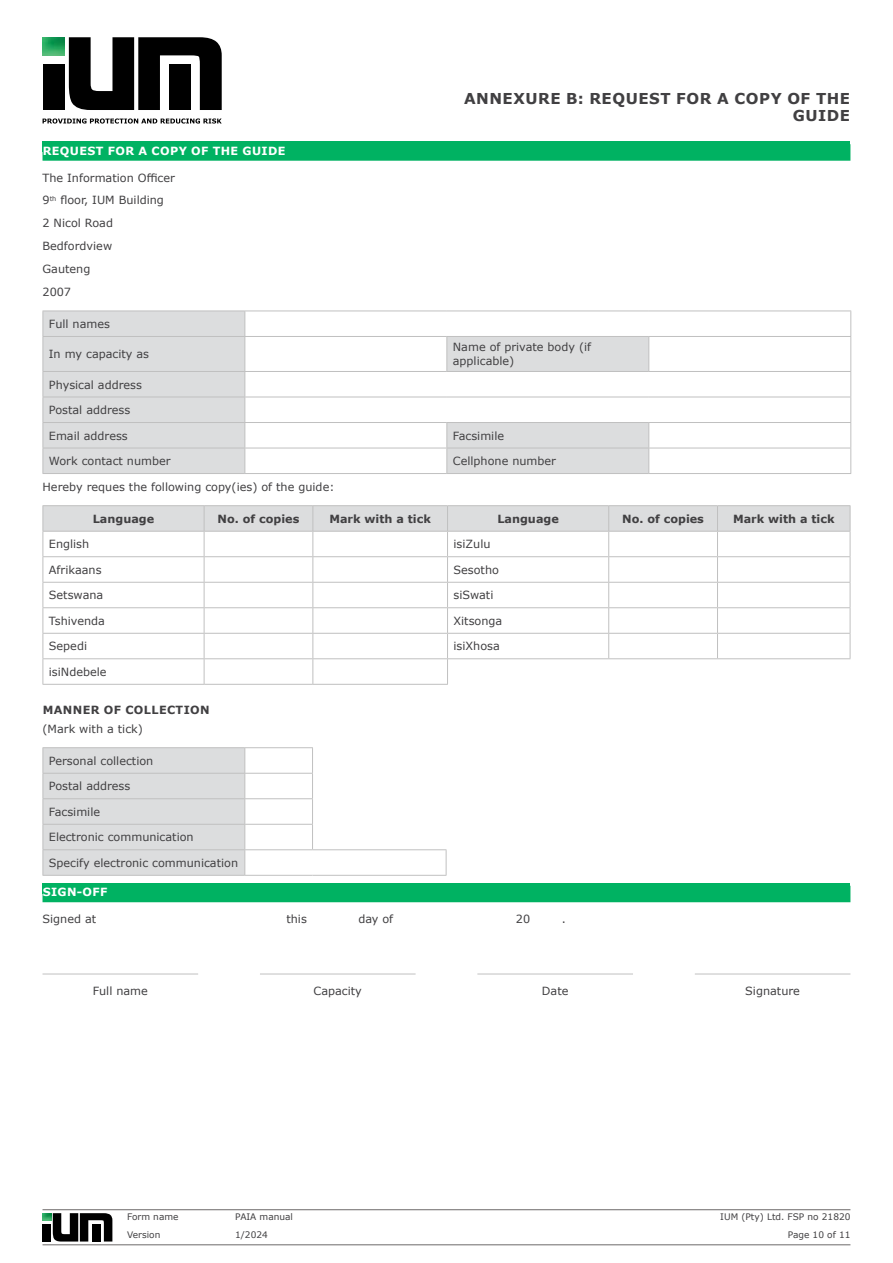
<style>
.page{position:relative;width:893px;height:1263px;background:#fff}
.page>*{position:absolute;margin:0;border:0;box-sizing:border-box;transform-origin:0 0}
.t1{font:700 15px/16.5px "Verdana";letter-spacing:.035em;color:#414042;text-align:right}
.t2{font:11.25px/23px "Verdana";color:#414042}
.t3{font:700 11.25px "Verdana";color:#414042}
.t4{font:700 11.25px "Verdana";letter-spacing:.035em;color:#fff}
.t5{font:700 11.25px "Verdana";letter-spacing:.035em;color:#414042}
.t6{font:9px "Verdana";color:#414042}
</style>
<div class="page">
<hr style="left:43px;top:1209px;width:807px;height:1px;background:#6c6969">
<hr style="left:43px;top:1244px;width:807px;height:1px;background:#6c6969">
<svg style="left:43px;top:1213px;width:69px;height:28px"></svg>
<svg style="left:69px;top:37px;width:153px;height:73px"></svg>
<div style="left:43px;top:65px;width:22px;height:45px;background:#000"></div>
<img style="left:43px;top:37px;width:21px;height:18px">
<svg style="left:43px;top:118px;width:179px;height:6px"></svg>
<div style="left:43px;top:142px;width:807px;height:10px;background:#00b262"></div>
<div style="left:43px;top:144px;width:807px;height:17px;background:#00b262"></div>
<div style="left:43px;top:883px;width:807px;height:11px;background:#00b262"></div>
<div style="left:43px;top:886px;width:807px;height:16px;background:#00b262"></div>
<svg style="left:44px;top:312px;width:605px;height:161px;fill:#dcddde"></svg>
<hr style="left:43px;top:311px;width:202px;height:1px;background:#c0c0c0">
<svg style="left:43px;top:311px;width:1px;height:25px"></svg>
<hr style="left:245px;top:311px;width:202px;height:1px;background:#c0c0c0">
<svg style="left:244px;top:312px;width:1px;height:24px"></svg>
<hr style="left:447px;top:311px;width:202px;height:1px;background:#c0c0c0">
<hr style="left:649px;top:311px;width:202px;height:1px;background:#c0c0c0">
<svg style="left:850px;top:311px;width:1px;height:25px"></svg>
<hr style="left:43px;top:336px;width:202px;height:1px;background:#c0c0c0">
<hr style="left:43px;top:337px;width:1px;height:34px;background:#c0c0c0">
<hr style="left:245px;top:336px;width:202px;height:1px;background:#c0c0c0">
<hr style="left:244px;top:337px;width:1px;height:34px;background:#c0c0c0">
<hr style="left:43px;top:371px;width:202px;height:1px;background:#c0c0c0">
<hr style="left:245px;top:371px;width:202px;height:1px;background:#c0c0c0">
<hr style="left:447px;top:371px;width:202px;height:1px;background:#c0c0c0">
<hr style="left:649px;top:371px;width:202px;height:1px;background:#c0c0c0">
<hr style="left:43px;top:397px;width:202px;height:1px;background:#c0c0c0">
<hr style="left:245px;top:397px;width:202px;height:1px;background:#c0c0c0">
<hr style="left:447px;top:397px;width:202px;height:1px;background:#c0c0c0">
<hr style="left:649px;top:397px;width:202px;height:1px;background:#c0c0c0">
<hr style="left:43px;top:422px;width:202px;height:1px;background:#c0c0c0">
<hr style="left:245px;top:422px;width:202px;height:1px;background:#c0c0c0">
<hr style="left:447px;top:422px;width:202px;height:1px;background:#c0c0c0">
<hr style="left:649px;top:422px;width:202px;height:1px;background:#c0c0c0">
<hr style="left:43px;top:448px;width:202px;height:1px;background:#c0c0c0">
<svg style="left:43px;top:372px;width:1px;height:101px"></svg>
<hr style="left:245px;top:448px;width:202px;height:1px;background:#c0c0c0">
<svg style="left:244px;top:372px;width:1px;height:101px"></svg>
<hr style="left:447px;top:448px;width:202px;height:1px;background:#c0c0c0">
<svg style="left:446px;top:423px;width:1px;height:50px"></svg>
<hr style="left:649px;top:448px;width:202px;height:1px;background:#c0c0c0">
<svg style="left:648px;top:423px;width:1px;height:50px"></svg>
<svg style="left:850px;top:372px;width:1px;height:101px"></svg>
<hr style="left:43px;top:473px;width:202px;height:1px;background:#c0c0c0">
<hr style="left:245px;top:473px;width:202px;height:1px;background:#c0c0c0">
<hr style="left:447px;top:473px;width:202px;height:1px;background:#c0c0c0">
<hr style="left:649px;top:473px;width:202px;height:1px;background:#c0c0c0">
<hr style="left:447px;top:336px;width:202px;height:1px;background:#c0c0c0">
<hr style="left:446px;top:337px;width:1px;height:34px;background:#c0c0c0">
<hr style="left:649px;top:336px;width:202px;height:1px;background:#c0c0c0">
<hr style="left:648px;top:337px;width:1px;height:34px;background:#c0c0c0">
<hr style="left:850px;top:337px;width:1px;height:34px;background:#c0c0c0">
<hr style="left:43px;top:505px;width:161px;height:1px;background:#c0c0c0">
<hr style="left:204px;top:505px;width:109px;height:1px;background:#c0c0c0">
<hr style="left:313px;top:505px;width:134px;height:1px;background:#c0c0c0">
<hr style="left:447px;top:505px;width:162px;height:1px;background:#c0c0c0">
<hr style="left:609px;top:505px;width:108px;height:1px;background:#c0c0c0">
<hr style="left:717px;top:505px;width:133px;height:1px;background:#c0c0c0">
<svg style="left:43px;top:506px;width:808px;height:178px"></svg>
<hr style="left:609px;top:658px;width:108px;height:1px;background:#c0c0c0">
<hr style="left:717px;top:658px;width:133px;height:1px;background:#c0c0c0">
<hr style="left:43px;top:684px;width:161px;height:1px;background:#c0c0c0">
<hr style="left:204px;top:684px;width:109px;height:1px;background:#c0c0c0">
<hr style="left:313px;top:684px;width:135px;height:1px;background:#c0c0c0">
<hr style="left:43px;top:747px;width:202px;height:1px;background:#c0c0c0">
<hr style="left:245px;top:747px;width:68px;height:1px;background:#c0c0c0">
<hr style="left:245px;top:773px;width:68px;height:1px;background:#c0c0c0">
<hr style="left:245px;top:798px;width:68px;height:1px;background:#c0c0c0">
<hr style="left:245px;top:824px;width:68px;height:1px;background:#c0c0c0">
<svg style="left:312px;top:748px;width:1px;height:101px"></svg>
<hr style="left:245px;top:849px;width:68px;height:1px;background:#c0c0c0">
<div style="left:43px;top:748px;width:202px;height:127px;background:#dcddde"></div>
<hr style="left:313px;top:849px;width:133px;height:1px;background:#c0c0c0">
<svg style="left:446px;top:850px;width:1px;height:25px"></svg>
<hr style="left:43px;top:875px;width:202px;height:1px;background:#c0c0c0">
<hr style="left:245px;top:875px;width:68px;height:1px;background:#c0c0c0">
<hr style="left:313px;top:875px;width:133px;height:1px;background:#c0c0c0">
<hr style="left:43px;top:974px;width:155px;height:1px;background:#c0c0c0">
<hr style="left:260px;top:974px;width:156px;height:1px;background:#c0c0c0">
<hr style="left:477px;top:974px;width:156px;height:1px;background:#c0c0c0">
<hr style="left:695px;top:974px;width:155px;height:1px;background:#c0c0c0">
<h1 class="t1" style="left:464px;top:90px;width:388px">ANNEXURE B: REQUEST FOR A COPY OF THE<br>GUIDE</h1>
<p class="t4" style="left:43px;top:143px;width:244px">REQUEST FOR A COPY OF THE GUIDE</p>
<p class="t2" style="left:43px;top:166px;width:134px">The Information Officer<br>9<sup>th</sup> floor, IUM Building<br>2 Nicol Road<br>Bedfordview<br>Gauteng<br>2007</p>
<p class="t2" style="left:49px;top:312px;width:63px">Full names</p>
<p class="t2" style="left:49px;top:343px;width:102px">In my capacity as</p>
<p class="t2" style="left:453px;top:340px;width:140px;line-height:14.4px">Name of private body (if applicable)</p>
<p class="t2" style="left:49px;top:373px;width:95px">Physical address</p>
<p class="t2" style="left:49px;top:398px;width:83px">Postal address</p>
<p class="t2" style="left:49px;top:424px;width:80px">Email address</p>
<p class="t2" style="left:453px;top:424px;width:53px">Facsimile</p>
<p class="t2" style="left:49px;top:449px;width:123px">Work contact number</p>
<p class="t2" style="left:453px;top:449px;width:105px">Cellphone number</p>
<p class="t2" style="left:43px;top:475px;width:293px">Hereby reques the following copy(ies) of the guide:</p>
<p class="t3" style="left:93px;top:511px;width:63px">Language</p>
<p class="t3" style="left:218px;top:511px;width:83px">No. of copies</p>
<p class="t3" style="left:329px;top:511px;width:103px">Mark with a tick</p>
<p class="t3" style="left:497px;top:511px;width:63px">Language</p>
<p class="t3" style="left:622px;top:511px;width:83px">No. of copies</p>
<p class="t3" style="left:733px;top:511px;width:103px">Mark with a tick</p>
<p class="t2" style="left:49px;top:533px;width:42px">English</p>
<p class="t2" style="left:453px;top:533px;width:39px">isiZulu</p>
<p class="t2" style="left:49px;top:558px;width:54px">Afrikaans</p>
<p class="t2" style="left:453px;top:558px;width:47px">Sesotho</p>
<p class="t2" style="left:49px;top:584px;width:56px">Setswana</p>
<p class="t2" style="left:453px;top:584px;width:41px">siSwati</p>
<p class="t2" style="left:49px;top:609px;width:58px">Tshivenda</p>
<p class="t2" style="left:453px;top:609px;width:50px">Xitsonga</p>
<p class="t2" style="left:49px;top:635px;width:40px">Sepedi</p>
<p class="t2" style="left:453px;top:635px;width:48px">isiXhosa</p>
<p class="t2" style="left:49px;top:660px;width:59px">isiNdebele</p>
<p class="t5" style="left:43px;top:702px;width:168px">MANNER OF COLLECTION</p>
<p class="t2" style="left:43px;top:717px;width:102px">(Mark with a tick)</p>
<p class="t2" style="left:49px;top:749px;width:106px">Personal collection</p>
<p class="t2" style="left:49px;top:775px;width:83px">Postal address</p>
<p class="t2" style="left:49px;top:800px;width:53px">Facsimile</p>
<p class="t2" style="left:49px;top:826px;width:146px">Electronic communication</p>
<p class="t2" style="left:49px;top:851px;width:191px">Specify electronic communication</p>
<p class="t4" style="left:43px;top:884px;width:66px">SIGN-OFF</p>
<p class="t2" style="left:43px;top:907px;width:55px">Signed at</p>
<p class="t2" style="left:286px;top:907px;width:22px">this</p>
<p class="t2" style="left:358px;top:907px;width:36px">day of</p>
<p class="t2" style="left:516px;top:907px;width:16px">20</p>
<p class="t2" style="left:562px;top:907px;width:6px">.</p>
<p class="t2" style="left:93px;top:980px;width:57px">Full name</p>
<p class="t2" style="left:314px;top:980px;width:50px">Capacity</p>
<p class="t2" style="left:542px;top:980px;width:28px">Date</p>
<p class="t2" style="left:745px;top:980px;width:56px">Signature</p>
<p class="t6" style="left:127px;top:1210px;width:53px">Form name</p>
<p class="t6" style="left:235px;top:1210px;width:59px">PAIA manual</p>
<p class="t6" style="left:720px;top:1210px;width:132px">IUM (Pty) Ltd. FSP no 21820</p>
<p class="t6" style="left:127px;top:1228px;width:35px">Version</p>
<p class="t6" style="left:235px;top:1228px;width:34px">1/2024</p>
<p class="t6" style="left:788px;top:1228px;width:64px">Page 10 of 11</p>
</div>
